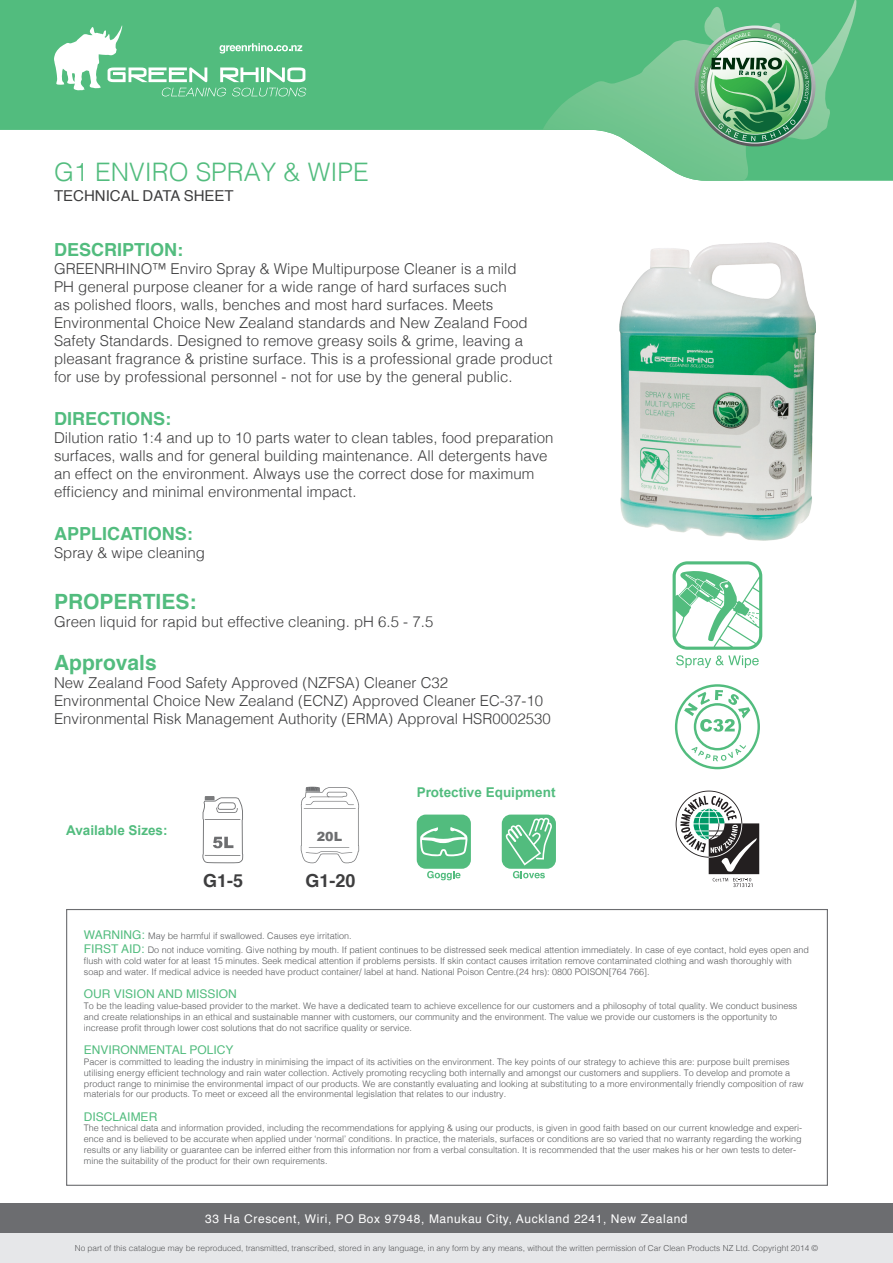
<style>
.page{position:relative;width:893px;height:1263px;background:#fff}
.page>*{position:absolute;margin:0;border:0;box-sizing:border-box;transform-origin:0 0}
.t1{font:300 25.5px "Helvetica";color:#52bc7e}
.t2{font:700 21px "Helvetica";color:#52bc7e}
.t3{font:700 18px "Helvetica";color:#52bc7e}
.t4{font:700 18px "Helvetica";color:#3e3e3f}
.t5{font:300 15px/18px "Helvetica";color:#3e3e3f}
.t6{font:15px "Helvetica";color:#3e3e3f}
.t7{font:700 13.5px "Arial";color:#52bc7e}
.t8{font:900 12.6px "Arial";color:#6d6e70}
.t9{font:12px "Helvetica";letter-spacing:.05em;color:#fff}
.t10{font:12px "Helvetica";color:#52bc7e}
.t11{font:300 9px/10.8px "Helvetica";color:#57585a}
.t12{font:300 8.25px "Helvetica";color:#57585a}
.s1{font-weight:400;font-size:12px;color:#52bc7e}
</style>
<div class="page">
<svg style="left:0;top:0;width:893px;height:181px;fill:#52bc7e"></svg>
<img style="left:543px;top:0;width:313px;height:181px">
<div style="left:0;top:1233px;width:893px;height:30px;background:#e6e7e9"></div>
<div style="left:0;top:1203px;width:893px;height:30px;background:#6c6d70"></div>
<svg style="left:673px;top:561px;width:89px;height:107px"></svg>
<img style="left:694px;top:30px;width:123px;height:118px">
<svg style="left:676px;top:791px;width:83px;height:96px"></svg>
<svg style="left:301px;top:787px;width:58px;height:76px"></svg>
<svg style="left:202px;top:796px;width:41px;height:67px"></svg>
<svg style="left:502px;top:814px;width:54px;height:64px"></svg>
<svg style="left:417px;top:814px;width:54px;height:66px"></svg>
<svg style="left:54px;top:26px;width:252px;height:70px"></svg>
<img style="left:619px;top:242px;width:196px;height:298px">
<svg style="left:675px;top:684px;width:85px;height:85px"></svg>
<p class="t1" style="left:54px;top:150px;width:316px">G1 ENVIRO SPRAY &amp; WIPE</p>
<p class="t6" style="left:54px;top:184px;width:181px">TECHNICAL DATA SHEET</p>
<p class="t3" style="left:54px;top:235px;width:131px">DESCRIPTION:</p>
<p class="t5" style="left:54px;top:258px;width:500px">GREENRHINO™ Enviro Spray &amp; Wipe Multipurpose Cleaner is a mild<br>PH general purpose cleaner for a wide range of hard surfaces such<br>as polished floors, walls, benches and most hard surfaces. Meets Environmental Choice New Zealand standards and New Zealand Food Safety Standards. Designed to remove greasy soils &amp; grime, leaving a pleasant fragrance &amp; pristine surface. This is a professional grade product for use by professional personnel - not for use by the general public.</p>
<p class="t3" style="left:54px;top:404px;width:118px">DIRECTIONS:</p>
<p class="t5" style="left:54px;top:428px;width:501px">Dilution ratio 1:4 and up to 10 parts water to clean tables, food preparation surfaces, walls and for general building maintenance. All detergents have an effect on the environment. Always use the correct dose for maximum efficiency and minimal environmental impact.</p>
<p class="t3" style="left:54px;top:519px;width:140px">APPLICATIONS:</p>
<p class="t5" style="left:54px;top:543px;width:152px">Spray &amp; wipe cleaning</p>
<p class="t2" style="left:54px;top:584px;width:144px">PROPERTIES:</p>
<p class="t5" style="left:54px;top:611px;width:381px">Green liquid for rapid but effective cleaning. pH 6.5 - 7.5</p>
<p class="t2" style="left:54px;top:646px;width:104px">Approvals</p>
<p class="t5" style="left:54px;top:672px;width:396px">New Zealand Food Safety Approved (NZFSA) Cleaner C32</p>
<p class="t5" style="left:54px;top:690px;width:498px">Environmental Choice New Zealand (ECNZ) Approved Cleaner EC-37-10<br>Environmental Risk Management Authority (ERMA) Approval HSR0002530</p>
<p class="t7" style="left:66px;top:821px;width:103px">Available Sizes:</p>
<h3 class="t8" style="left:317px;top:828px;width:27px">20L</h3>
<p class="t4" style="left:203px;top:866px;width:42px">G1-5</p>
<p class="t4" style="left:305px;top:866px;width:52px">G1-20</p>
<p class="t7" style="left:417px;top:783px;width:140px">Protective Equipment</p>
<p class="t11" style="left:84px;top:929px;width:269px"><span class="s1">WARNING:</span> May be harmful if swallowed. Causes eye irritation.</p>
<p class="t11" style="left:84px;top:944px;width:727px"><span class="s1">FIRST AID:</span> Do not induce vomiting. Give nothing by mouth. If patient continues to be distressed seek medical attention immediately. In case of eye contact, hold eyes open and flush with cold water for at least 15 minutes. Seek medical attention if problems persists. If skin contact causes irritation remove contaminated clothing and wash thoroughly with soap and water. If medical advice is needed have product container/ label at hand. National Poison Centre.(24 hrs): 0800 POISON[764 766].</p>
<p class="t10" style="left:84px;top:985px;width:154px">OUR VISION AND MISSION</p>
<p class="t11" style="left:84px;top:1000px;width:715px">To be the leading value-based provider to the market. We have a dedicated team to achieve excellence for our customers and a philosophy of total quality. We conduct business and create relationships in an ethical and sustainable manner with customers, our community and the environment. The value we provide our customers is the opportunity to increase profit through lower cost solutions that do not sacrifice quality or service.</p>
<p class="t10" style="left:84px;top:1041px;width:151px">ENVIRONMENTAL POLICY</p>
<p class="t11" style="left:84px;top:1056px;width:721px">Pacer is committed to leading the industry in minimising the impact of its activities on the environment. The key points of our strategy to achieve this are: purpose built premises utilising energy efficient technology and rain water collection. Actively promoting recycling both internally and amongst our customers and suppliers. To develop and promote a product range to minimise the environmental impact of our products. We are constantly evaluating and looking at substituting to a more environmentally friendly composition of raw materials for our products. To meet or exceed all the environmental legislation that relates to our industry.</p>
<p class="t10" style="left:84px;top:1107px;width:75px">DISCLAIMER</p>
<p class="t11" style="left:84px;top:1122px;width:720px">The technical data and information provided, including the recommendations for applying &amp; using our products, is given in good faith based on our current knowledge and experi&shy;ence and is believed to be accurate when applied under ‘normal’ conditions. In practice, the materials, surfaces or conditions are so varied that no warranty regarding the working results or any liability or guarantee can be inferred either from this information nor from a verbal consultation. It is recommended that the user makes his or her own tests to deter&shy;mine the suitability of the product for their own requirements.</p>
<p class="t9" style="left:205px;top:1209px;width:484px">33 Ha Crescent, Wiri, PO Box 97948, Manukau City, Auckland 2241, New Zealand</p>
<p class="t12" style="left:75px;top:1241px;width:745px">No part of this catalogue may be reproduced, transmitted, transcribed, stored in any language, in any form by any means, without the written permission of Car Clean Products NZ Ltd. Copyright 2014 ©</p>
</div>
